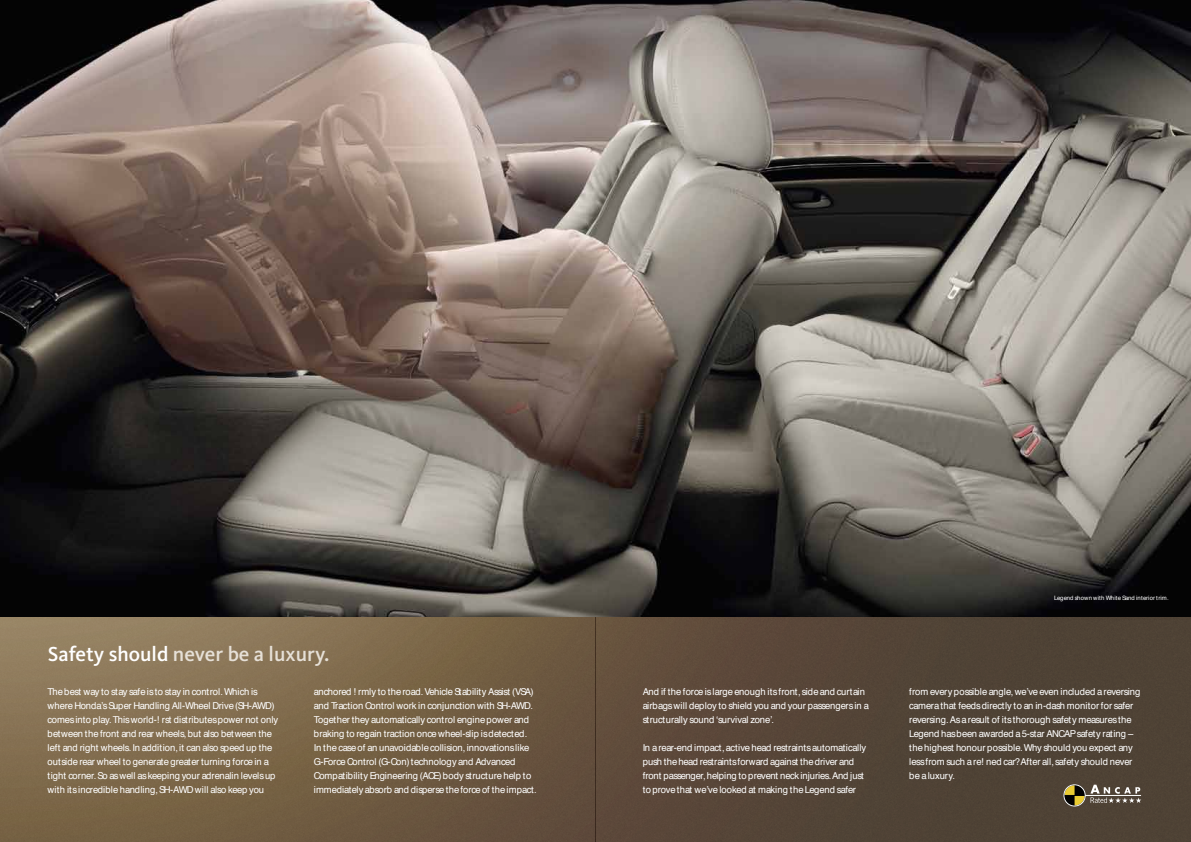
<style>
.page{position:relative;width:1191px;height:842px;background:#fff}
.page>*{position:absolute;margin:0;border:0;box-sizing:border-box;transform-origin:0 0}
.t1{font:500 21px "Kievit";color:#e6e0d7}
.t2{font:9.5px/14px "Helvetica";letter-spacing:-.005em;color:#fff}
.t3{font:6px "Helvetica";letter-spacing:.02em;color:#fff}
.s1{color:#fff}
</style>
<div class="page">
<img style="left:0;top:617px;width:1190px;height:225px">
<img style="left:0;top:1px;width:1190px;height:616px">
<div style="left:1063px;top:784px;width:22px;height:22px;border:1px solid #fff;border-radius:50%"></div>
<svg style="left:1064px;top:785px;width:77px;height:21px;background:#766c56"></svg>
<h1 class="t1" style="left:48px;top:641px;width:283px"><span class="s1">Safety should</span> never be a luxury.</h1>
<p class="t2" style="left:48px;top:685px;width:232px">The best way to stay safe is to stay in control. Which is where Honda’s Super Handling All-Wheel Drive (SH-AWD) comes into play. This world-! rst distributes power not only between the front and rear wheels, but also between the left and right wheels. In addition, it can also speed up the outside rear wheel to generate greater turning force in a tight corner. So as well as keeping your adrenalin levels up with its incredible handling, SH-AWD will also keep you</p>
<p class="t2" style="left:314px;top:685px;width:224px">anchored ! rmly to the road. Vehicle Stability Assist (VSA) and Traction Control work in conjunction with SH-AWD.<br>Together they automatically control engine power and braking to regain traction once wheel-slip is detected.<br>In the case of an unavoidable collision, innovations like G-Force Control (G-Con) technology and Advanced Compatibility Engineering (ACE) body structure help to immediately absorb and disperse the force of the impact.</p>
<p class="t2" style="left:642px;top:685px;width:228px">And if the force is large enough its front, side and curtain airbags will deploy to shield you and your passengers in a structurally sound ‘survival zone’.</p>
<p class="t2" style="left:642px;top:741px;width:225px">In a rear-end impact, active head restraints automatically push the head restraints forward against the driver and front passenger, helping to prevent neck injuries. And just to prove that we’ve looked at making the Legend safer</p>
<p class="t3" style="left:1054px;top:596px;width:116px">Legend shown with White Sand interior trim.</p>
<p class="t2" style="left:909px;top:685px;width:233px">from every possible angle, we’ve even included a reversing camera that feeds directly to an in-dash monitor for safer reversing. As a result of its thorough safety measures the Legend has been awarded a 5-star ANCAP safety rating – the highest honour possible. Why should you expect any less from such a re! ned car? After all, safety should never be a luxury.</p>
</div>
